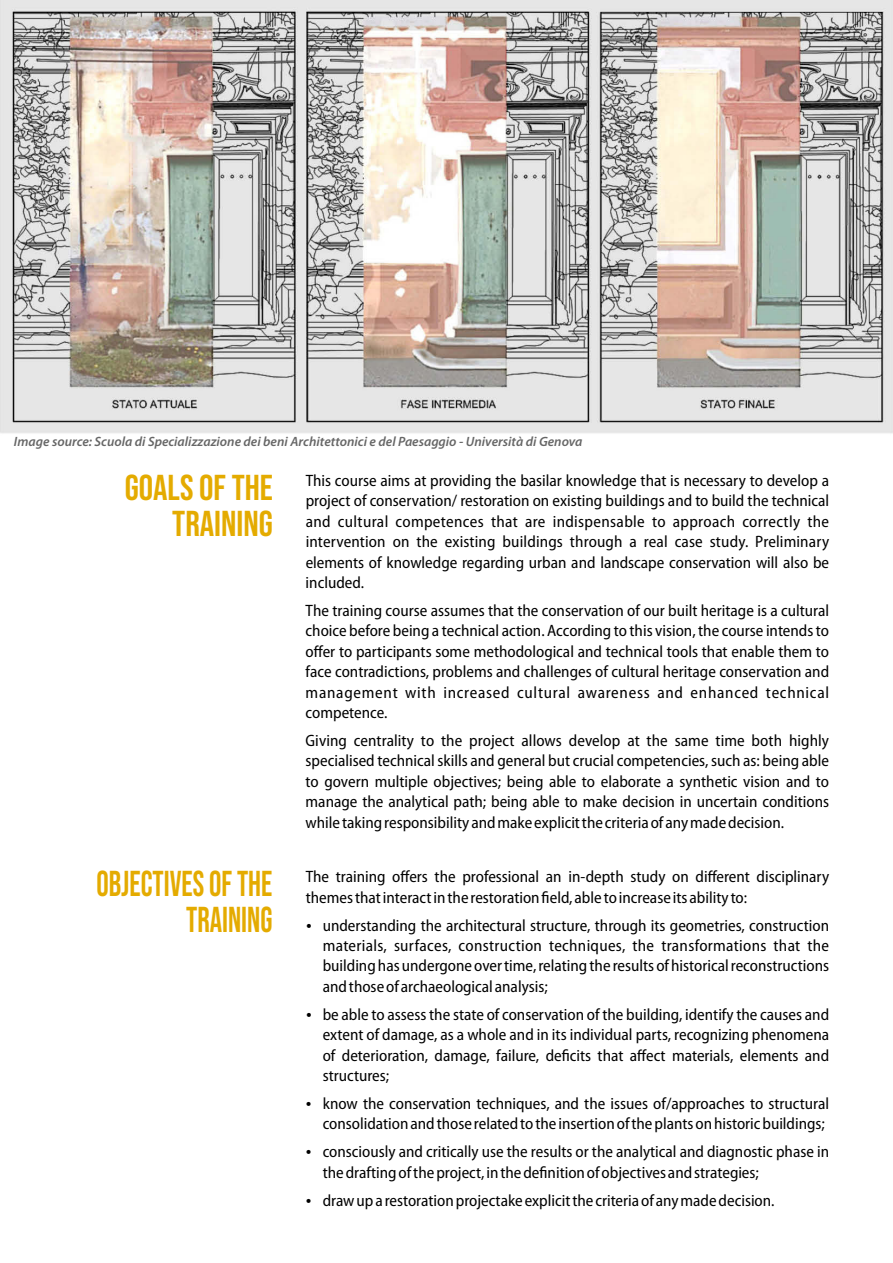
<style>
.page{position:relative;width:893px;height:1263px;background:#fff}
.page>*{position:absolute;margin:0;border:0;box-sizing:border-box;transform-origin:0 0}
.t1{font:36px/36px "Bebas Neue";color:#e4ab00;text-align:right;scale:.86 1}
.t2{font:36px/36px "Bebas Neue";color:#e4ab00;text-align:right}
.t3{font:semi-condensed 16.5px/20.4px "Myriad Pro";color:#000;text-align:justify}
.t4{font:italic 600 13.5px "Myriad Pro";color:#666}
</style>
<div class="page">
<img style="left:0;top:0;width:893px;height:434px">
<p class="t4" style="left:14px;top:436px;width:570px">Image source: Scuola di Specializzazione dei beni Architettonici e del Paesaggio - Università di Genova</p>
<h1 class="t2" style="left:125px;top:473px;width:150px">GOALS OF THE<br>TRAINING</h1>
<h1 class="t1" style="left:96px;top:869px;width:206px">OBJECTIVES OF THE<br>TRAINING</h1>
<p class="t3" style="left:306px;top:471px;width:525px">This course aims at providing the basilar knowledge that is necessary to develop a project of conservation/ restoration on existing buildings and to build the technical and cultural competences that are indispensable to approach correctly the intervention on the existing buildings through a real case study. Preliminary elements of knowledge regarding urban and landscape conservation will also be included.</p>
<p class="t3" style="left:306px;top:601px;width:525px">The training course assumes that the conservation of our built heritage is a cultural choice before being a technical action. According to this vision, the course intends to offer to participants some methodological and technical tools that enable them to face contradictions, problems and challenges of cultural heritage conservation and management with increased cultural awareness and enhanced technical competence.</p>
<p class="t3" style="left:306px;top:732px;width:525px">Giving centrality to the project allows develop at the same time both highly specialised technical skills and general but crucial competencies, such as: being able to govern multiple objectives; being able to elaborate a synthetic vision and to manage the analytical path; being able to make decision in uncertain conditions while taking responsibility and make explicit the criteria of any made decision.</p>
<p class="t3" style="left:306px;top:868px;width:525px">The training offers the professional an in-depth study on different disciplinary themes that interact in the restoration field, able to increase its ability to:</p>
<p class="t3" style="left:323px;top:916px;width:508px">understanding the architectural structure, through its geometries, construction materials, surfaces, construction techniques, the transformations that the building has undergone over time, relating the results of historical reconstructions and those of archaeological analysis;</p>
<p class="t3" style="left:323px;top:1005px;width:508px">be able to assess the state of conservation of the building, identify the causes and extent of damage, as a whole and in its individual parts, recognizing phenomena of deterioration, damage, failure, deficits that affect materials, elements and structures;</p>
<p class="t3" style="left:323px;top:1094px;width:508px">know the conservation techniques, and the issues of/approaches to structural consolidation and those related to the insertion of the plants on historic buildings;</p>
<p class="t3" style="left:323px;top:1143px;width:508px">consciously and critically use the results or the analytical and diagnostic phase in the drafting of the project, in the definition of objectives and strategies;</p>
<p class="t3" style="left:323px;top:1191px;width:453px">draw up a restoration projectake explicit the criteria of any made decision.</p>
</div>
